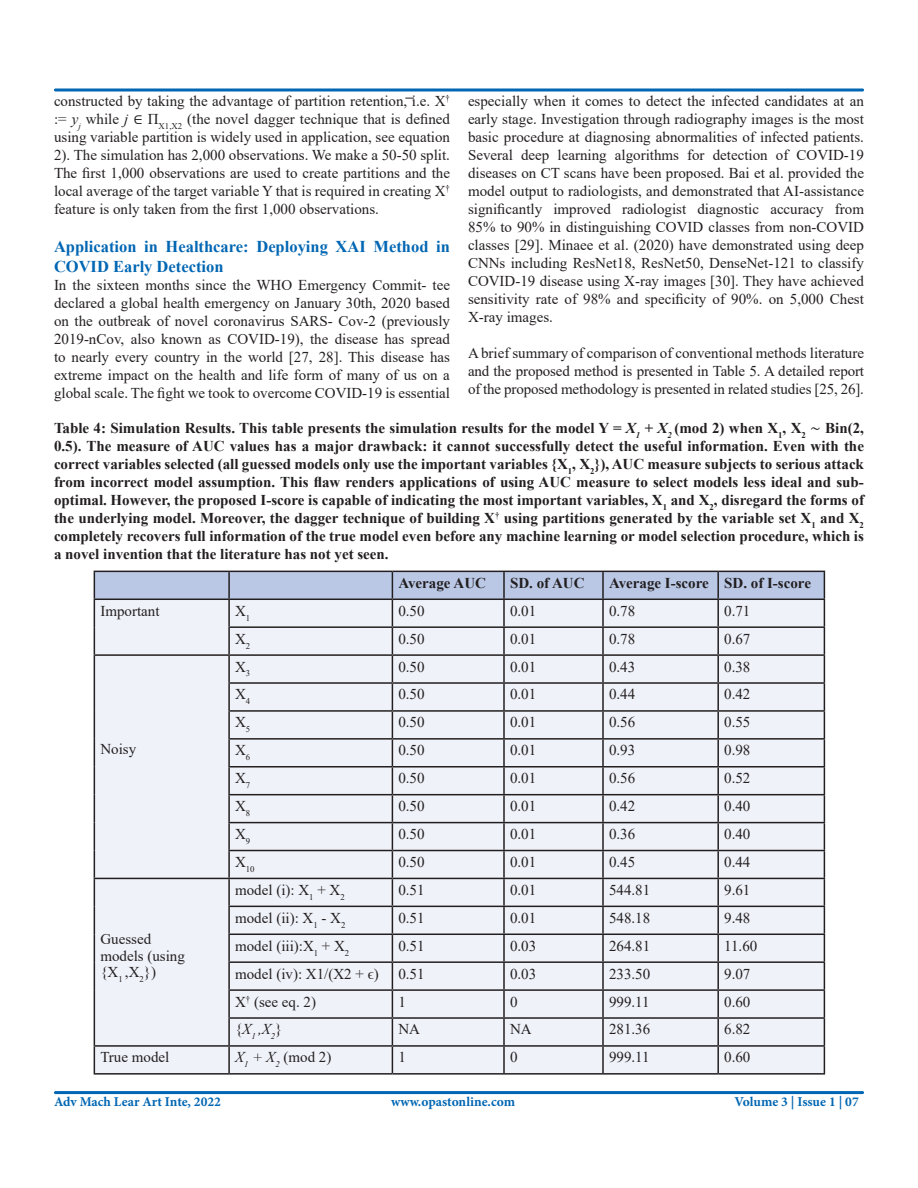
<style>
.page{position:relative;width:918px;height:1188px;background:#fff}
.page>*{position:absolute;margin:0;border:0;box-sizing:border-box;transform-origin:0 0}
.t1{font:700 16.5px/19.8px "Times New Roman";color:#0166b3}
.t2{font:15px/18px "Times New Roman";color:#231f20;text-align:justify}
.t3{font:700 15px/18px "Times New Roman";color:#231f20;text-align:justify}
.t4{font:italic 15px "Times New Roman";color:#231f20}
.t5{font:700 13.5px "Minion Pro";color:#0166b3}
.t6{font:8.7px "Times New Roman";color:#231f20}
.s1{font-style:italic}
.s2{font-family:"Cambria"}
.s3{font-family:"Cambria";font-weight:400}
.s4{font-style:normal}
</style>
<div class="page">
<div style="left:54px;top:88px;width:810px;height:4px;border:2px solid #0166b3"></div>
<div style="left:54px;top:1091px;width:810px;height:3px;border:2px solid #0166b3"></div>
<svg style="left:94px;top:571px;width:731px;height:502px"></svg>
<hr style="left:94px;top:1073px;width:135px;height:2px;background:#231f20">
<hr style="left:229px;top:1073px;width:163px;height:2px;background:#231f20">
<hr style="left:392px;top:1073px;width:112px;height:2px;background:#231f20">
<hr style="left:504px;top:1073px;width:99px;height:2px;background:#231f20">
<hr style="left:603px;top:1073px;width:115px;height:2px;background:#231f20">
<hr style="left:718px;top:1073px;width:107px;height:2px;background:#231f20">
<p class="t2" style="left:54px;top:92px;width:398px">constructed by taking the advantage of partition retention, i.e. X<sup>† </sup>:= <span class="s1">y</span><sub>j</sub> while <span class="s1">j</span> <span class="s2">∈</span> Π<sub>X1,X2</sub> (the novel dagger technique that is defined using variable partition is widely used in application, see equation 2). The simulation has 2,000 observations. We make a 50-50 split.<br>The first 1,000 observations are used to create partitions and the local average of the target variable Y that is required in creating X<sup>† </sup>feature is only taken from the first 1,000 observations.</p>
<p class="t1" style="left:54px;top:236px;width:398px">Application in Healthcare: Deploying XAI Method in<br>COVID Early Detection</p>
<p class="t2" style="left:54px;top:275px;width:398px">In the sixteen months since the WHO Emergency Commit- tee declared a global health emergency on January 30th, 2020 based on the outbreak of novel coronavirus SARS- Cov-2 (previously 2019-nCov, also known as COVID-19), the disease has spread to nearly every country in the world [27, 28]. This disease has extreme impact on the health and life form of many of us on a global scale. The fight we took to overcome COVID-19 is essential</p>
<p class="t2" style="left:468px;top:92px;width:398px">especially when it comes to detect the infected candidates at an early stage. Investigation through radiography images is the most basic procedure at diagnosing abnormalities of infected patients.<br>Several deep learning algorithms for detection of COVID-19 diseases on CT scans have been proposed. Bai et al. provided the model output to radiologists, and demonstrated that AI-assistance significantly improved radiologist diagnostic accuracy from 85% to 90% in distinguishing COVID classes from non-COVID classes [29]. Minaee et al. (2020) have demonstrated using deep CNNs including ResNet18, ResNet50, DenseNet-121 to classify COVID-19 disease using X-ray images [30]. They have achieved sensitivity rate of 98% and specificity of 90%. on 5,000 Chest X-ray images.</p>
<p class="t2" style="left:468px;top:344px;width:398px">A brief summary of comparison of conventional methods literature and the proposed method is presented in Table 5. A detailed report of the proposed methodology is presented in related studies [25, 26].</p>
<p class="t3" style="left:54px;top:418px;width:812px">Table 4: Simulation Results. This table presents the simulation results for the model Y = <span class="s1">X</span><sub>1</sub> <span class="s1">+ X</span><sub>2</sub> (mod 2) when X<sub>1</sub>, X<sub>2</sub> <span class="s3">∼</span> Bin(2, 0.5). The measure of AUC values has a major drawback: it cannot successfully detect the useful information. Even with the correct variables selected (all guessed models only use the important variables {X<sub>1</sub>, X<sub>2</sub>}), AUC measure subjects to serious attack from incorrect model assumption. This flaw renders applications of using AUC measure to select models less ideal and sub&shy;optimal. However, the proposed I-score is capable of indicating the most important variables, X<sub>1</sub> and X<sub>2</sub>, disregard the forms of the underlying model. Moreover, the dagger technique of building X<sup>†</sup> using partitions generated by the variable set X<sub>1</sub> and X<sub>2 </sub>completely recovers full information of the true model even before any machine learning or model selection procedure, which is a novel invention that the literature has not yet seen.</p>
<p class="t3" style="left:398px;top:573px;width:89px">Average AUC</p>
<p class="t3" style="left:510px;top:573px;width:76px">SD. of AUC</p>
<p class="t3" style="left:609px;top:573px;width:101px">Average I-score</p>
<p class="t3" style="left:724px;top:573px;width:88px">SD. of I-score</p>
<p class="t2" style="left:100px;top:601px;width:61px">Important</p>
<p class="t2" style="left:235px;top:601px;width:17px">X<sub>1</sub></p>
<p class="t2" style="left:398px;top:601px;width:28px">0.50</p>
<p class="t2" style="left:510px;top:601px;width:28px">0.01</p>
<p class="t2" style="left:609px;top:601px;width:28px">0.78</p>
<p class="t2" style="left:724px;top:601px;width:28px">0.71</p>
<p class="t2" style="left:235px;top:629px;width:17px">X<sub>2</sub></p>
<p class="t2" style="left:398px;top:629px;width:28px">0.50</p>
<p class="t2" style="left:510px;top:629px;width:28px">0.01</p>
<p class="t2" style="left:609px;top:629px;width:28px">0.78</p>
<p class="t2" style="left:724px;top:629px;width:28px">0.67</p>
<p class="t2" style="left:100px;top:740px;width:37px">Noisy</p>
<p class="t2" style="left:100px;top:930px;width:52px">Guessed</p>
<p class="t2" style="left:100px;top:946px;width:86px">models (using</p>
<p class="t2" style="left:100px;top:963px;width:57px">{X<sub>1</sub> ,X<sub>2</sub>})</p>
<p class="t2" style="left:235px;top:657px;width:17px">X<sub>3</sub></p>
<p class="t2" style="left:398px;top:657px;width:28px">0.50</p>
<p class="t2" style="left:510px;top:657px;width:28px">0.01</p>
<p class="t2" style="left:609px;top:657px;width:28px">0.43</p>
<p class="t2" style="left:724px;top:657px;width:28px">0.38</p>
<p class="t2" style="left:235px;top:685px;width:17px">X<sub>4</sub></p>
<p class="t2" style="left:398px;top:685px;width:28px">0.50</p>
<p class="t2" style="left:510px;top:685px;width:28px">0.01</p>
<p class="t2" style="left:609px;top:685px;width:28px">0.44</p>
<p class="t2" style="left:724px;top:685px;width:28px">0.42</p>
<p class="t2" style="left:235px;top:713px;width:17px">X<sub>5</sub></p>
<p class="t2" style="left:398px;top:713px;width:28px">0.50</p>
<p class="t2" style="left:510px;top:713px;width:28px">0.01</p>
<p class="t2" style="left:609px;top:713px;width:28px">0.56</p>
<p class="t2" style="left:724px;top:713px;width:28px">0.55</p>
<p class="t2" style="left:235px;top:741px;width:17px">X<sub>6</sub></p>
<p class="t2" style="left:398px;top:741px;width:28px">0.50</p>
<p class="t2" style="left:510px;top:741px;width:28px">0.01</p>
<p class="t2" style="left:609px;top:741px;width:28px">0.93</p>
<p class="t2" style="left:724px;top:741px;width:28px">0.98</p>
<p class="t2" style="left:235px;top:769px;width:17px">X<sub>7</sub></p>
<p class="t2" style="left:398px;top:769px;width:28px">0.50</p>
<p class="t2" style="left:510px;top:769px;width:28px">0.01</p>
<p class="t2" style="left:609px;top:769px;width:28px">0.56</p>
<p class="t2" style="left:724px;top:769px;width:28px">0.52</p>
<p class="t2" style="left:235px;top:797px;width:17px">X<sub>8</sub></p>
<p class="t2" style="left:398px;top:797px;width:28px">0.50</p>
<p class="t2" style="left:510px;top:797px;width:28px">0.01</p>
<p class="t2" style="left:609px;top:797px;width:28px">0.42</p>
<p class="t2" style="left:724px;top:797px;width:28px">0.40</p>
<p class="t2" style="left:235px;top:825px;width:17px">X<sub>9</sub></p>
<p class="t2" style="left:398px;top:825px;width:28px">0.50</p>
<p class="t2" style="left:510px;top:825px;width:28px">0.01</p>
<p class="t2" style="left:609px;top:825px;width:28px">0.36</p>
<p class="t2" style="left:724px;top:825px;width:28px">0.40</p>
<p class="t6" style="left:235px;top:863px;width:21px"><sup>X</sup>10</p>
<p class="t2" style="left:398px;top:852px;width:28px">0.50</p>
<p class="t2" style="left:510px;top:852px;width:28px">0.01</p>
<p class="t2" style="left:609px;top:852px;width:28px">0.45</p>
<p class="t2" style="left:724px;top:852px;width:28px">0.44</p>
<p class="t2" style="left:235px;top:880px;width:111px">model (i): X<sub>1</sub> + X<sub>2</sub></p>
<p class="t2" style="left:398px;top:880px;width:28px">0.51</p>
<p class="t2" style="left:510px;top:880px;width:28px">0.01</p>
<p class="t2" style="left:609px;top:880px;width:43px">544.81</p>
<p class="t2" style="left:724px;top:880px;width:28px">9.61</p>
<p class="t2" style="left:235px;top:908px;width:112px">model (ii): X<sub>1</sub> - X<sub>2</sub></p>
<p class="t2" style="left:398px;top:908px;width:28px">0.51</p>
<p class="t2" style="left:510px;top:908px;width:28px">0.01</p>
<p class="t2" style="left:609px;top:908px;width:43px">548.18</p>
<p class="t2" style="left:724px;top:908px;width:28px">9.48</p>
<p class="t2" style="left:235px;top:936px;width:116px">model (iii):X<sub>1</sub> + X<sub>2</sub></p>
<p class="t2" style="left:398px;top:936px;width:28px">0.51</p>
<p class="t2" style="left:510px;top:936px;width:28px">0.03</p>
<p class="t2" style="left:609px;top:936px;width:43px">264.81</p>
<p class="t2" style="left:724px;top:936px;width:35px">11.60</p>
<p class="t2" style="left:235px;top:964px;width:145px">model (iv): X1/(X2 + ϵ)</p>
<p class="t2" style="left:398px;top:964px;width:28px">0.51</p>
<p class="t2" style="left:510px;top:964px;width:28px">0.03</p>
<p class="t2" style="left:609px;top:964px;width:43px">233.50</p>
<p class="t2" style="left:724px;top:964px;width:28px">9.07</p>
<p class="t2" style="left:235px;top:992px;width:83px">X<sup>†</sup> (see eq. 2)</p>
<p class="t2" style="left:398px;top:992px;width:9px">1</p>
<p class="t2" style="left:510px;top:992px;width:9px">0</p>
<p class="t2" style="left:609px;top:992px;width:42px">999.11</p>
<p class="t2" style="left:724px;top:992px;width:28px">0.60</p>
<p class="t4" style="left:235px;top:1019px;width:49px"><span class="s4">{</span>X<sub>1</sub> ,X<sub>2</sub><span class="s4">}</span></p>
<p class="t2" style="left:398px;top:1020px;width:23px">NA</p>
<p class="t2" style="left:510px;top:1020px;width:23px">NA</p>
<p class="t2" style="left:609px;top:1020px;width:43px">281.36</p>
<p class="t2" style="left:724px;top:1020px;width:28px">6.82</p>
<p class="t2" style="left:100px;top:1048px;width:71px">True model</p>
<p class="t2" style="left:235px;top:1048px;width:98px"><span class="s1">X</span><sub>1</sub> <span class="s1">+ X</span><sub>2</sub> (mod 2)</p>
<p class="t2" style="left:398px;top:1048px;width:9px">1</p>
<p class="t2" style="left:510px;top:1048px;width:9px">0</p>
<p class="t2" style="left:609px;top:1048px;width:42px">999.11</p>
<p class="t2" style="left:724px;top:1048px;width:28px">0.60</p>
<p class="t5" style="left:54px;top:1093px;width:168px">Adv Mach Lear Art Inte, 2022</p>
<p class="t5" style="left:391px;top:1092px;width:126px">www.opastonline.com</p>
<p class="t5" style="left:735px;top:1093px;width:126px">Volume 3 | Issue 1 | 07</p>
</div>
